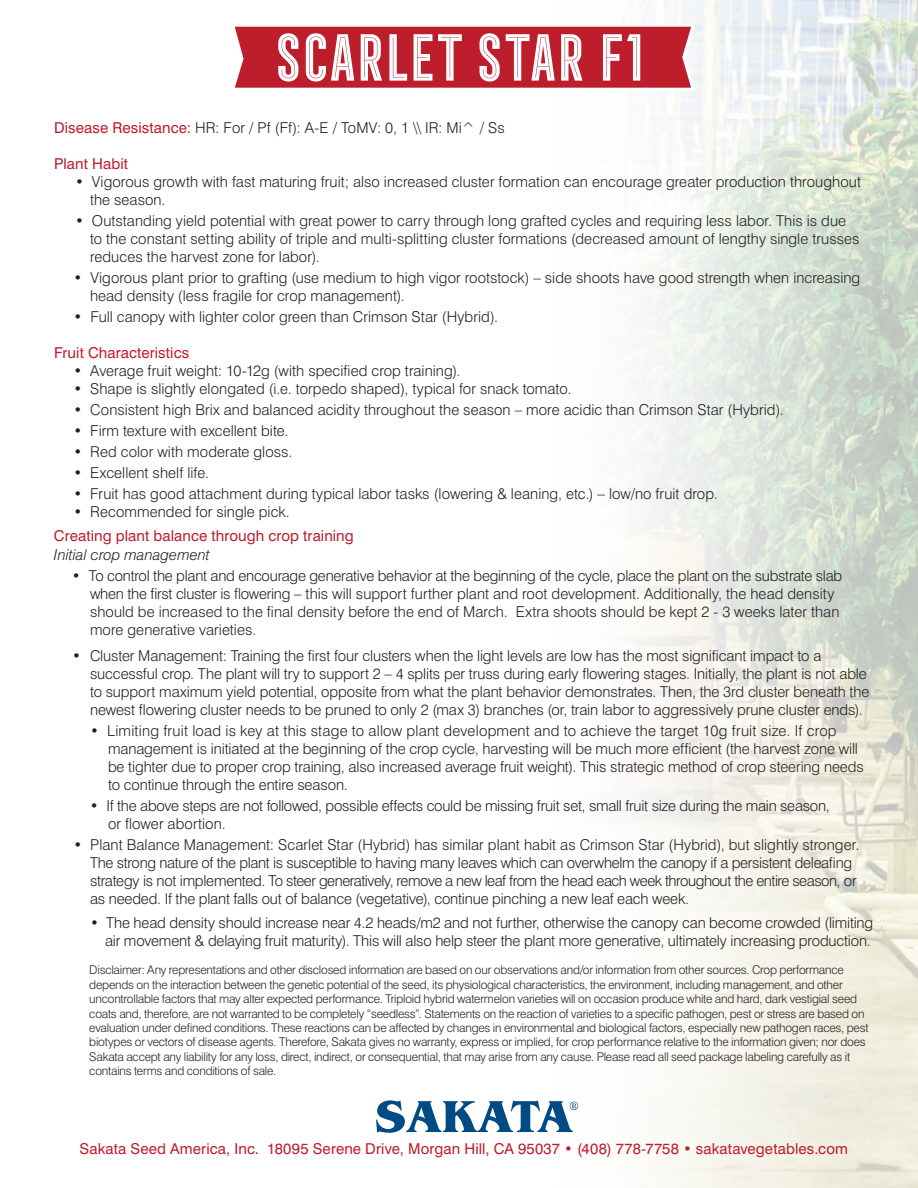
<style>
.page{position:relative;width:918px;height:1188px;background:#fff}
.page>*{position:absolute;margin:0;border:0;box-sizing:border-box;transform-origin:0 0}
.t1{font:61.05px "Frontage Condensed Inline";letter-spacing:-.095em;color:#fff}
.t2{font:300 15px/18px "Swiss 721 BT";letter-spacing:-.005em;color:#231f20}
.t3{font:15px "Swiss 721 BT";letter-spacing:.005em;color:#be1d2c}
.t4{font:italic 300 15px "Swiss 721 BT";letter-spacing:.005em;color:#231f20}
.t5{font:300 12px/14.4px "Swiss 721 BT";letter-spacing:-.02em;color:#231f20}
.s1{font-weight:400;color:#be1d2c}
</style>
<div class="page">
<img style="left:578px;top:0;width:340px;height:1188px">
<svg style="left:234px;top:24px;width:461px;height:67px;background:#c53744"></svg>
<svg style="left:376px;top:1100px;width:202px;height:33px"></svg>
<h1 class="t1" style="left:269px;top:23px;width:378px">SCARLET STAR F1</h1>
<p class="t2" style="left:54px;top:118px;width:452px"><span class="s1">Disease Resistance:</span> HR: For / Pf (Ff): A-E / ToMV: 0, 1 \\ IR: Mi^ / Ss</p>
<p class="t3" style="left:54px;top:154px;width:76px">Plant Habit</p>
<p class="t2" style="left:90px;top:172px;width:773px;text-indent:-15px">• Vigorous growth with fast maturing fruit; also increased cluster formation can encourage greater production throughout the season.</p>
<p class="t2" style="left:90px;top:211px;width:771px;text-indent:-15px">• Outstanding yield potential with great power to carry through long grafted cycles and requiring less labor. This is due to the constant setting ability of triple and multi-splitting cluster formations (decreased amount of lengthy single trusses reduces the harvest zone for labor).</p>
<p class="t2" style="left:90px;top:268px;width:772px;text-indent:-16px">• Vigorous plant prior to grafting (use medium to high vigor rootstock) – side shoots have good strength when increasing head density (less fragile for crop management).</p>
<p class="t2" style="left:74px;top:307px;width:426px">• Full canopy with lighter color green than Crimson Star (Hybrid).</p>
<p class="t3" style="left:54px;top:343px;width:137px">Fruit Characteristics</p>
<p class="t2" style="left:73px;top:361px;width:388px">• Average fruit weight: 10-12g (with specified crop training).</p>
<p class="t2" style="left:73px;top:379px;width:499px">• Shape is slightly elongated (i.e. torpedo shaped), typical for snack tomato.</p>
<p class="t2" style="left:73px;top:400px;width:712px">• Consistent high Brix and balanced acidity throughout the season – more acidic than Crimson Star (Hybrid).</p>
<p class="t2" style="left:73px;top:421px;width:217px">• Firm texture with excellent bite.</p>
<p class="t2" style="left:73px;top:442px;width:220px">• Red color with moderate gloss.</p>
<p class="t2" style="left:73px;top:463px;width:137px">• Excellent shelf life.</p>
<p class="t2" style="left:73px;top:484px;width:646px">• Fruit has good attachment during typical labor tasks (lowering &amp; leaning, etc.) – low/no fruit drop.</p>
<p class="t2" style="left:73px;top:502px;width:218px">• Recommended for single pick.</p>
<p class="t3" style="left:54px;top:526px;width:301px">Creating plant balance through crop training</p>
<p class="t4" style="left:54px;top:546px;width:157px">Initial crop management</p>
<p class="t2" style="left:90px;top:567px;width:754px;text-indent:-18px">• To control the plant and encourage generative behavior at the beginning of the cycle, place the plant on the substrate slab when the first cluster is flowering – this will support further plant and root development. Additionally, the head density should be increased to the final density before the end of March. Extra shoots should be kept 2 - 3 weeks later than more generative varieties.</p>
<p class="t2" style="left:90px;top:647px;width:781px;text-indent:-18px">• Cluster Management: Training the first four clusters when the light levels are low has the most significant impact to a successful crop. The plant will try to support 2 – 4 splits per truss during early flowering stages. Initially, the plant is not able to support maximum yield potential, opposite from what the plant behavior demonstrates. Then, the 3rd cluster beneath the newest flowering cluster needs to be pruned to only 2 (max 3) branches (or, train labor to aggressively prune cluster ends).</p>
<p class="t2" style="left:108px;top:722px;width:757px;text-indent:-18px">• Limiting fruit load is key at this stage to allow plant development and to achieve the target 10g fruit size. If crop management is initiated at the beginning of the crop cycle, harvesting will be much more efficient (the harvest zone will be tighter due to proper crop training, also increased average fruit weight). This strategic method of crop steering needs to continue through the entire season.</p>
<p class="t2" style="left:108px;top:797px;width:723px;text-indent:-18px">• If the above steps are not followed, possible effects could be missing fruit set, small fruit size during the main season, or flower abortion.</p>
<p class="t2" style="left:90px;top:836px;width:771px;text-indent:-16px">• Plant Balance Management: Scarlet Star (Hybrid) has similar plant habit as Crimson Star (Hybrid), but slightly stronger.<br>The strong nature of the plant is susceptible to having many leaves which can overwhelm the canopy if a persistent deleafing strategy is not implemented. To steer generatively, remove a new leaf from the head each week throughout the entire season, or as needed. If the plant falls out of balance (vegetative), continue pinching a new leaf each week.</p>
<p class="t2" style="left:90px;top:914px;width:785px;text-align:right">• The head density should increase near 4.2 heads/m2 and not further, otherwise the canopy can become crowded (limiting air movement &amp; delaying fruit maturity). This will also help steer the plant more generative, ultimately increasing production.</p>
<p class="t5" style="left:89px;top:963px;width:781px">Disclaimer: Any representations and other disclosed information are based on our observations and/or information from other sources. Crop performance depends on the interaction between the genetic potential of the seed, its physiological characteristics, the environment, including management, and other uncontrollable factors that may alter expected performance. Triploid hybrid watermelon varieties will on occasion produce white and hard, dark vestigial seed coats and, therefore, are not warranted to be completely “seedless”. Statements on the reaction of varieties to a specific pathogen, pest or stress are based on evaluation under defined conditions. These reactions can be affected by changes in environmental and biological factors, especially new pathogen races, pest biotypes or vectors of disease agents. Therefore, Sakata gives no warranty, express or implied, for crop performance relative to the information given; nor does Sakata accept any liability for any loss, direct, indirect, or consequential, that may arise from any cause. Please read all seed package labeling carefully as it contains terms and conditions of sale.</p>
<p class="t3" style="left:80px;top:1139px;width:770px">Sakata Seed America, Inc. 18095 Serene Drive, Morgan Hill, CA 95037 • (408) 778-7758 • sakatavegetables.com</p>
</div>
